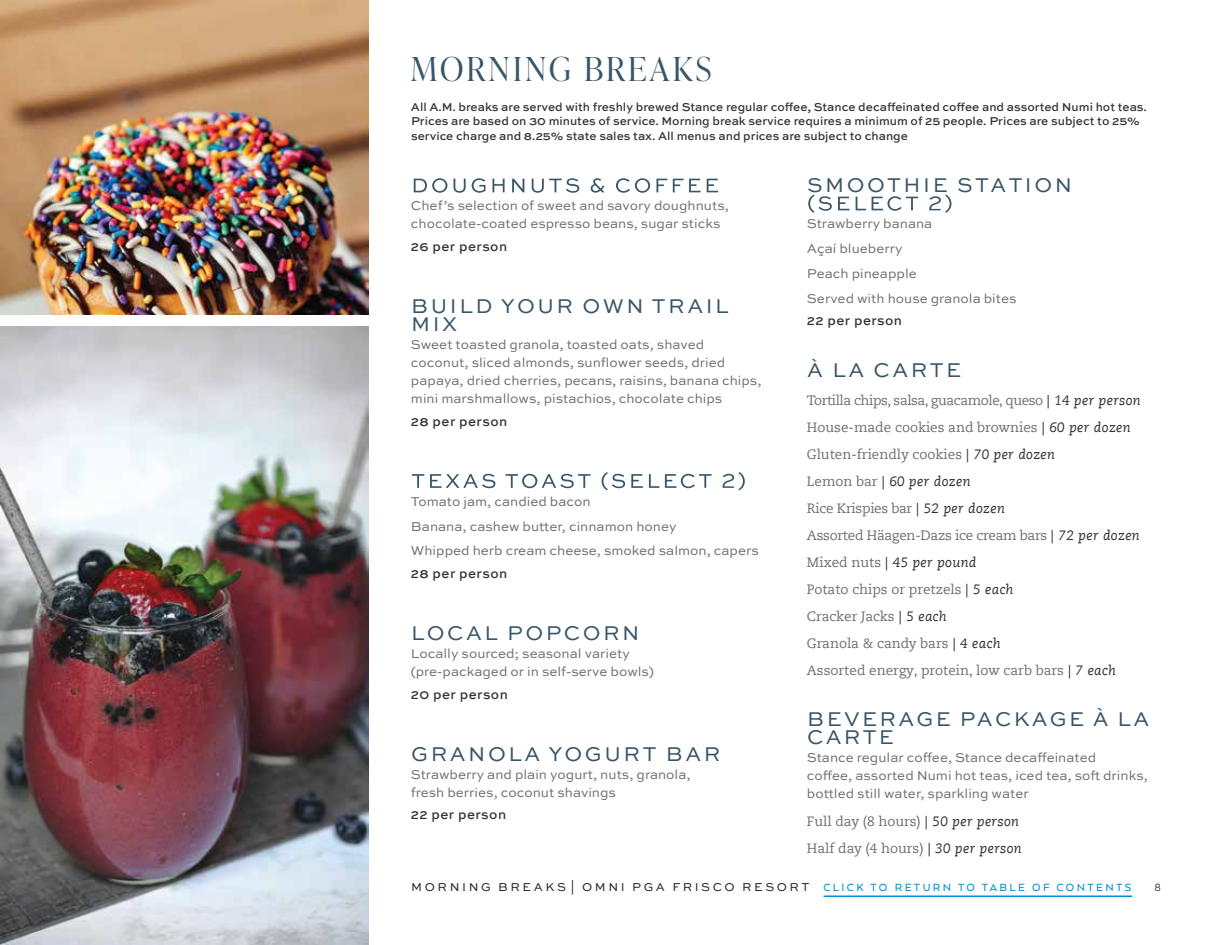
<style>
.page{position:relative;width:1215px;height:945px;background:#fff}
.page>*{position:absolute;margin:0;border:0;box-sizing:border-box;transform-origin:0 0}
.t1{font:300 33px "Ivy Presto Display";letter-spacing:.1em;color:#395568}
.t2{font:21px/18px "Sweet Sans Pro";letter-spacing:.12em;color:#395568}
.t3{font:13.5px/18px "Sweet Sans Pro";color:#6d6e71}
.t4{font:13.5px/27px "Caecilia LT Pro 55 Roman";color:#6d6e71}
.t5{font:500 13.5px "Sweet Sans Pro";letter-spacing:.03em;color:#333132}
.t6{font:500 12px/14.2px "Sweet Sans Pro";color:#333132}
.t7{font:12px "Sweet Sans Pro";letter-spacing:.21em;color:#231f20}
.t8{font:12px "Arquitecta";color:#231f20}
.s1{font-family:"Caecilia LT Pro 56";font-style:italic;color:#333132}
.s2{font-family:"Arquitecta";font-weight:500;color:#008fd5}
</style>
<div class="page">
<hr style="left:824px;top:896px;width:308px;height:1px;background:#008fd5">
<img style="left:0;top:0;width:369px;height:315px">
<img style="left:0;top:327px;width:369px;height:618px">
<svg style="left:656px;top:179px;width:62px;height:13px"></svg>
<svg style="left:616px;top:178px;width:34px;height:15px"></svg>
<svg style="left:591px;top:178px;width:14px;height:15px"></svg>
<svg style="left:414px;top:178px;width:165px;height:15px"></svg>
<svg style="left:723px;top:472px;width:22px;height:18px"></svg>
<svg style="left:631px;top:474px;width:81px;height:14px"></svg>
<svg style="left:412px;top:472px;width:213px;height:18px"></svg>
<svg style="left:929px;top:195px;width:22px;height:18px"></svg>
<svg style="left:872px;top:196px;width:46px;height:15px"></svg>
<svg style="left:808px;top:195px;width:58px;height:18px"></svg>
<h1 class="t1" style="left:411px;top:45px;width:302px">MORNING BREAKS</h1>
<p class="t6" style="left:411px;top:100px;width:738px">All A.M. breaks are served with freshly brewed Stance regular co˜ee, Stance deca˜einated co˜ee and assorted Numi hot teas.<br>Prices are based on 30 minutes of service. Morning break service requires a minimum of 25 people. Prices are subject to 25% service charge and 8.25% state sales tax. All menus and prices are subject to change</p>
<p class="t2" style="left:807px;top:176px;width:266px">SMOOTHIE STATION</p>
<p class="t3" style="left:807px;top:211px;width:211px;line-height:24.8px">Strawberry banana<br>Açaí blueberry<br>Peach pineapple<br>Served with house granola bites</p>
<p class="t5" style="left:807px;top:311px;width:97px">22 per person</p>
<p class="t2" style="left:807px;top:360px;width:155px">À LA CARTE</p>
<p class="t4" style="left:807px;top:386px;width:335px">Tortilla chips, salsa, guacamole, queso <span class="s1">| 14 per person </span>House-made cookies and brownies <span class="s1">| 60 per dozen </span>Gluten-friendly cookies <span class="s1">| 70 per dozen<br></span>Lemon bar <span class="s1">| 60 per dozen<br></span>Rice Krispies bar <span class="s1">| 52 per dozen<br></span>Assorted Häagen-Dazs ice cream bars <span class="s1">| 72 per dozen </span>Mixed nuts <span class="s1">| 45 per pound<br></span>Potato chips or pretzels <span class="s1">| 5 each<br></span>Cracker Jacks <span class="s1">| 5 each<br></span>Granola &amp; candy bars <span class="s1">| 4 each<br></span>Assorted energy, protein, low carb bars <span class="s1">| 7 each</span></p>
<p class="t2" style="left:807px;top:709px;width:343px">BEVERAGE PACKAGE À LA<br>CARTE</p>
<p class="t3" style="left:807px;top:748px;width:342px">Stance regular co˙ee, Stance deca˙einated<br>co˙ee, assorted Numi hot teas, iced tea, soˆ drinks, bo˜led still water, sparkling water</p>
<p class="t4" style="left:807px;top:807px;width:216px">Full day (8 hours) <span class="s1">| 50 per person<br></span>Half day (4 hours) <span class="s1">| 30 per person</span></p>
<p class="t7" style="left:411px;top:879px;width:722px">MORNING BREAKS | OMNI PGA FRISCO RESORT <span class="s2">CLICK TO RETURN TO TABLE OF CONTENTS</span></p>
<p class="t8" style="left:1155px;top:880px;width:8px">8</p>
<p class="t3" style="left:411px;top:196px;width:319px">Chef’s selection of sweet and savory doughnuts, chocolate-coated espresso beans, sugar sticks</p>
<p class="t5" style="left:411px;top:236px;width:98px">26 per person</p>
<p class="t2" style="left:411px;top:296px;width:319px">BUILD YOUR OWN TRAIL<br>MIX</p>
<p class="t3" style="left:411px;top:335px;width:352px">Sweet toasted granola, toasted oats, shaved coconut, sliced almonds, sun˝ower seeds, dried papaya, dried cherries, pecans, raisins, banana chips, mini marshmallows, pistachios, chocolate chips</p>
<p class="t5" style="left:411px;top:411px;width:98px">28 per person</p>
<p class="t3" style="left:411px;top:492px;width:181px">Tomato jam, candied bacon</p>
<p class="t3" style="left:411px;top:513px;width:349px;line-height:24.8px">Banana, cashew bu˜er, cinnamon honey<br>Whipped herb cream cheese, smoked salmon, capers</p>
<p class="t5" style="left:411px;top:563px;width:98px">28 per person</p>
<p class="t2" style="left:411px;top:623px;width:230px">LOCAL POPCORN</p>
<p class="t3" style="left:411px;top:644px;width:244px">Locally sourced; seasonal variety (pre-packaged or in self-serve bowls)</p>
<p class="t5" style="left:411px;top:684px;width:98px">20 per person</p>
<p class="t2" style="left:411px;top:744px;width:311px">GRANOLA YOGURT BAR</p>
<p class="t3" style="left:411px;top:765px;width:281px">Strawberry and plain yogurt, nuts, granola, fresh berries, coconut shavings</p>
<p class="t5" style="left:411px;top:805px;width:97px">22 per person</p>
</div>
